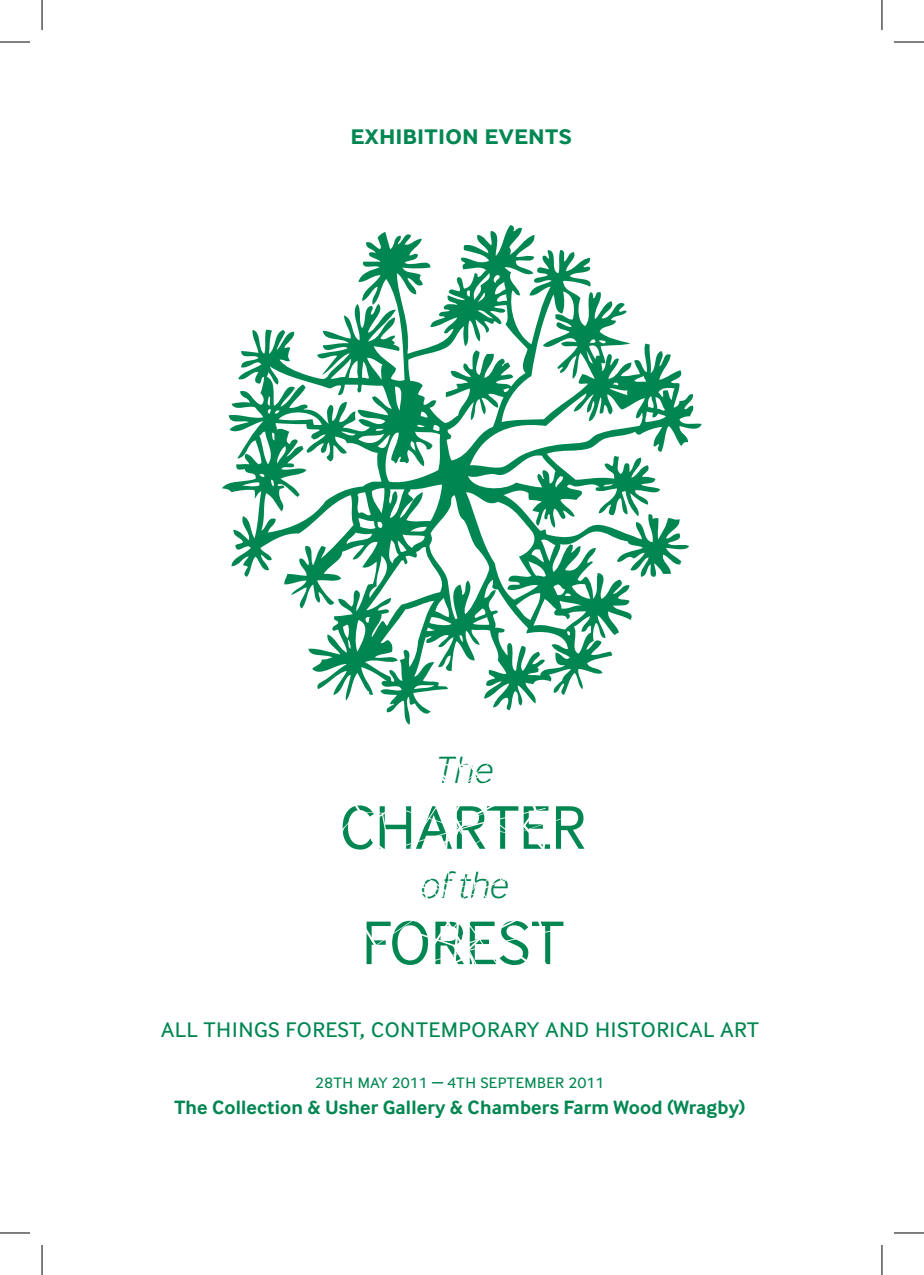
<style>
.page{position:relative;width:924px;height:1275px;background:#fff}
.page>*{position:absolute;margin:0;border:0;box-sizing:border-box;transform-origin:0 0}
.t1{font:63.8px "Inter Face Typo";letter-spacing:-.005em;color:#008751}
.t2{font:italic 300 39.4px "Inter Face Typo";letter-spacing:-.01em;color:#008751}
.t3{font:28px "Inter Face Typo";color:#008751}
.t4{font:700 28px "Inter Face Typo";color:#008751}
.t5{font:700 20px "Inter Face Typo";letter-spacing:.01em;color:#008751}
.t6{font:20px "Inter Face Typo";color:#008751}
</style>
<div class="page">
<svg style="left:222px;top:225px;width:479px;height:499px"></svg>
<hr style="left:0;top:42px;width:30px;height:1px;background:#000">
<hr style="left:893px;top:42px;width:30px;height:1px;background:#000">
<hr style="left:0;top:1232px;width:30px;height:1px;background:#000">
<hr style="left:893px;top:1232px;width:30px;height:1px;background:#000">
<hr style="left:42px;top:0;width:1px;height:30px;background:#000">
<hr style="left:42px;top:1245px;width:1px;height:30px;background:#000">
<hr style="left:881px;top:0;width:1px;height:30px;background:#000">
<hr style="left:881px;top:1245px;width:1px;height:30px;background:#000">
<p class="t4" style="left:350px;top:119px;width:223px">EXHIBITION EVENTS</p>
<h2 class="t2" style="left:433px;top:747px;width:59px">The</h2>
<h1 class="t1" style="left:339px;top:791px;width:248px">CHARTER</h1>
<h2 class="t2" style="left:418px;top:863px;width:90px">of the</h2>
<h1 class="t1" style="left:361px;top:906px;width:204px">FOREST</h1>
<p class="t3" style="left:161px;top:1012px;width:599px">All things forest, contemporary and historical art</p>
<p class="t6" style="left:315px;top:1070px;width:291px">28th May 2011 – 4th September 2011</p>
<p class="t5" style="left:174px;top:1095px;width:572px">The Collection &amp; Usher Gallery &amp; Chambers Farm Wood (Wragby)</p>
</div>
